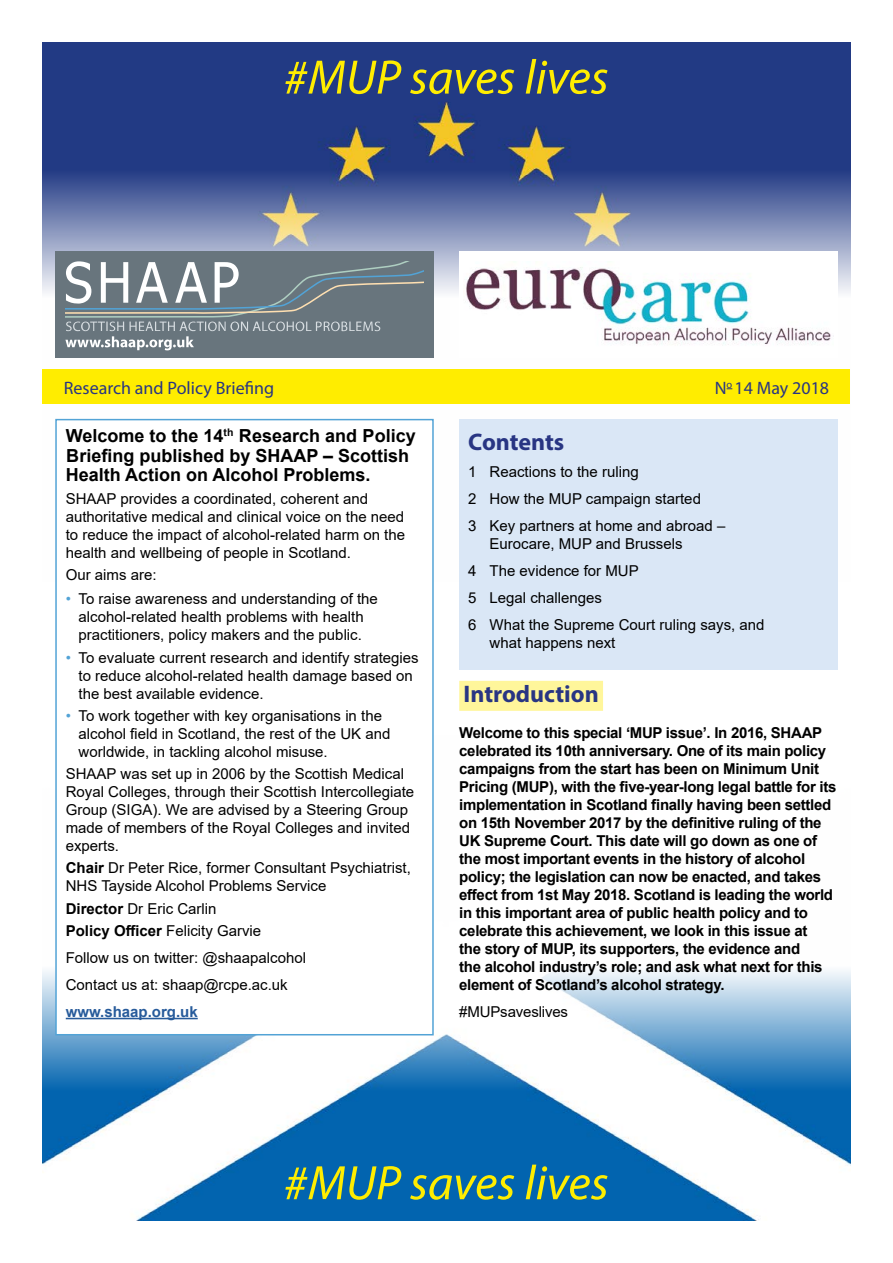
<style>
.page{position:relative;width:893px;height:1263px;background:#fff}
.page>*{position:absolute;margin:0;border:0;box-sizing:border-box;transform-origin:0 0}
.t1{font:700 24px "Myriad Pro";color:#283583}
.t2{font:700 18px/19.5px "Arial";color:#000}
.t3{font:18px "Myriad Pro";color:#283583}
.t4{font:15px/18px "Arial";color:#000}
.t5{font:700 15px/18px "Arial";letter-spacing:-.02em;color:#000}
.t6{font:700 15px "Arial";color:#275b9b}
.s1{color:#52a3d6}
.s2{font-weight:700}
</style>
<div class="page">
<img style="left:43px;top:970px;width:807px;height:250px">
<img style="left:43px;top:43px;width:807px;height:376px">
<div style="left:43px;top:370px;width:807px;height:34px;background:#ffed00"></div>
<div style="left:56px;top:420px;width:377px;height:615px;background:#fff"></div>
<hr style="left:66px;top:1018px;width:132px;height:1px;background:#275b9b">
<div style="left:55px;top:419px;width:379px;height:616px;border:2px solid #52a3d6"></div>
<svg style="left:285px;top:59px;width:323px;height:35px;background:#5d6960"></svg>
<div style="left:459px;top:419px;width:379px;height:251px;background:#dae7f6"></div>
<div style="left:459px;top:681px;width:144px;height:30px;background:#fff69b"></div>
<div style="left:459px;top:251px;width:379px;height:106px;background:#fff"></div>
<img style="left:466px;top:267px;width:365px;height:78px">
<div style="left:55px;top:251px;width:379px;height:107px;background:#68757d"></div>
<svg style="left:65px;top:261px;width:359px;height:89px"></svg>
<svg style="left:285px;top:1164px;width:323px;height:36px;background:#438781"></svg>
<p class="t3" style="left:64px;top:377px;width:212px">Research and Policy Briefing</p>
<p class="t3" style="left:715px;top:377px;width:116px">N<sup>o</sup> 14 May 2018</p>
<p class="t2" style="left:66px;top:427px;width:351px">Welcome to the 14<sup>th</sup> Research and Policy<br>Briefing published by SHAAP – Scottish<br>Health Action on Alcohol Problems.</p>
<p class="t4" style="left:66px;top:489px;width:341px">SHAAP provides a coordinated, coherent and authoritative medical and clinical voice on the need to reduce the impact of alcohol-related harm on the health and wellbeing of people in Scotland.</p>
<p class="t4" style="left:66px;top:566px;width:92px">Our aims are:</p>
<p class="t4" style="left:66px;top:590px;width:314px;text-align:center"><span class="s1">•</span> To raise awareness and understanding of the alcohol-related health problems with health practitioners, policy makers and the public.</p>
<p class="t4" style="left:79px;top:648px;width:342px;text-indent:-13px"><span class="s1">•</span> To evaluate current research and identify strategies to reduce alcohol-related health damage based on the best available evidence.</p>
<p class="t4" style="left:79px;top:706px;width:313px;text-indent:-13px"><span class="s1">•</span> To work together with key organisations in the alcohol field in Scotland, the rest of the UK and worldwide, in tackling alcohol misuse.</p>
<p class="t4" style="left:66px;top:765px;width:350px">SHAAP was set up in 2006 by the Scottish Medical Royal Colleges, through their Scottish Intercollegiate Group (SIGA). We are advised by a Steering Group made of members of the Royal Colleges and invited experts.</p>
<p class="t4" style="left:66px;top:859px;width:347px"><span class="s2">Chair</span> Dr Peter Rice, former Consultant Psychiatrist,<br>NHS Tayside Alcohol Problems Service</p>
<p class="t4" style="left:66px;top:897px;width:197px;line-height:22.5px"><span class="s2">Director</span> Dr Eric Carlin<br><span class="s2">Policy Officer</span> Felicity Garvie</p>
<p class="t4" style="left:66px;top:944px;width:242px;line-height:27px">Follow us on twitter: @shaapalcohol<br>Contact us at: shaap@rcpe.ac.uk</p>
<p class="t6" style="left:66px;top:1001px;width:133px">www.shaap.org.uk</p>
<h1 class="t1" style="left:468px;top:426px;width:98px">Contents</h1>
<p class="t4" style="left:468px;top:458px;width:259px;line-height:27px">1 Reactions to the ruling<br>2 How the MUP campaign started<br>3 Key partners at home and abroad –</p>
<p class="t4" style="left:468px;top:530px;width:298px;line-height:27px;text-indent:21px">Eurocare, MUP and Brussels<br>4 The evidence for MUP<br>5 Legal challenges<br>6 What the Supreme Court ruling says, and</p>
<p class="t4" style="left:489px;top:634px;width:127px">what happens next</p>
<h1 class="t1" style="left:463px;top:678px;width:137px">Introduction</h1>
<p class="t5" style="left:459px;top:724px;width:379px">Welcome to this special ‘MUP issue’. In 2016, SHAAP celebrated its 10th anniversary. One of its main policy campaigns from the start has been on Minimum Unit Pricing (MUP), with the five-year-long legal battle for its implementation in Scotland finally having been settled on 15th November 2017 by the definitive ruling of the UK Supreme Court. This date will go down as one of the most important events in the history of alcohol policy; the legislation can now be enacted, and takes effect from 1st May 2018. Scotland is leading the world in this important area of public health policy and to celebrate this achievement, we look in this issue at<br>the story of MUP, its supporters, the evidence and<br>the alcohol industry’s role; and ask what next for this element of Scotland’s alcohol strategy.</p>
<p class="t4" style="left:459px;top:1003px;width:110px">#MUPsaveslives</p>
</div>
